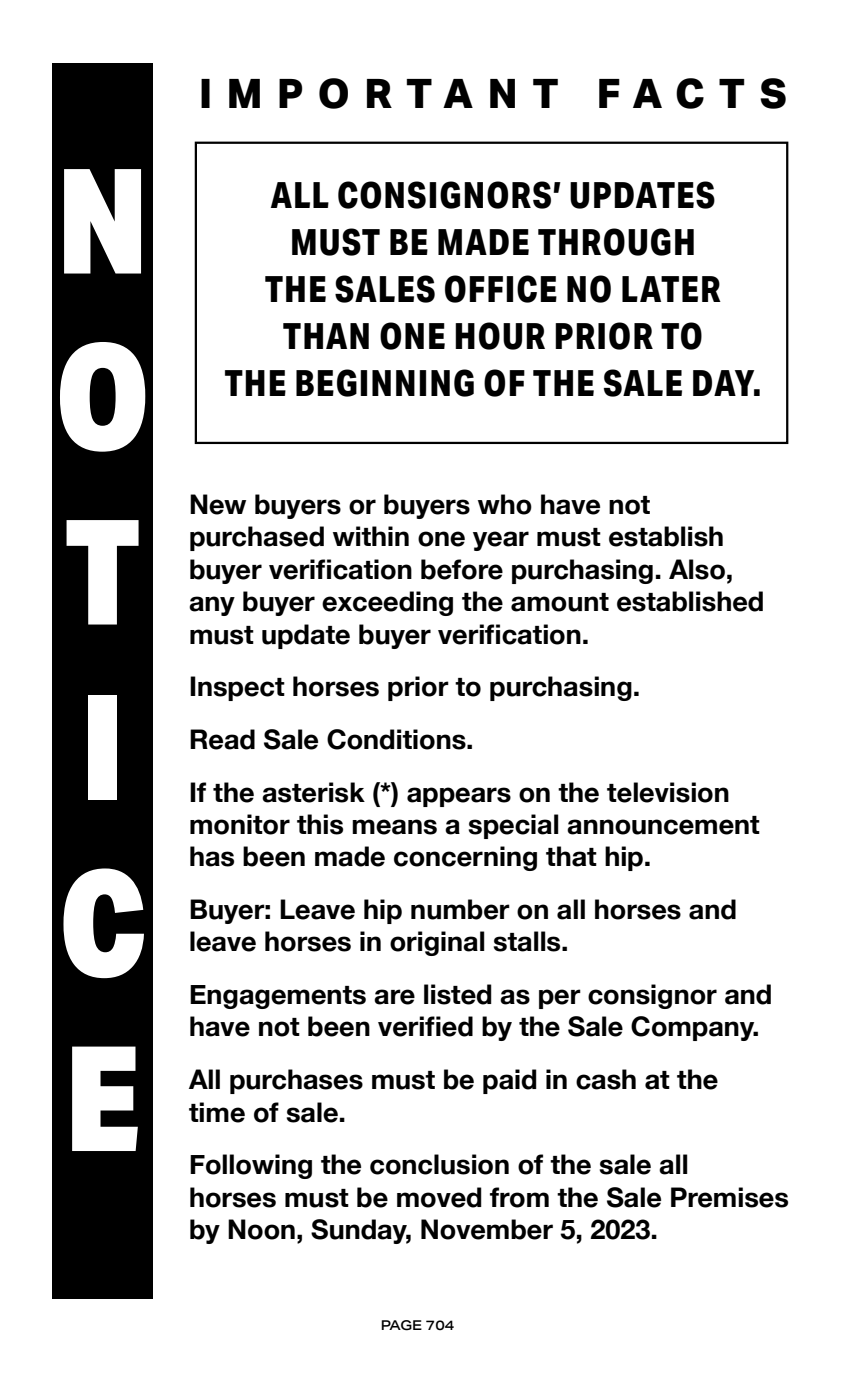
<style>
.page{position:relative;width:851px;height:1377px;background:#fff}
.page>*{position:absolute;margin:0;border:0;box-sizing:border-box;transform-origin:0 0}
.t1{font:900 146.25px/175.5px "Aktiv Grotesk Cd";color:#fff}
.t2{font:800 40.5px "Aktiv Grotesk";letter-spacing:.355em;color:#000}
.t3{font:800 36px/47.2px "Aktiv Grotesk Cd";letter-spacing:.03em;color:#000;text-align:center}
.t4{font:700 27px/32.4px "Helvetica Neue";color:#000}
.t5{font:500 13.5px "Aktiv Grotesk Ex";color:#000}
</style>
<div class="page">
<div style="left:52px;top:63px;width:101px;height:1235px;background:#000"></div>
<div style="left:195px;top:142px;width:593px;height:302px;border:2px solid #000"></div>
<h1 class="t1" style="left:55px;top:131px;width:97px">N<br>O<br>T<br>I<br>C<br>E</h1>
<h2 class="t2" style="left:199px;top:70px;width:589px">IMPORTANT FACTS</h2>
<h3 class="t3" style="left:225px;top:171px;width:538px">ALL CONSIGNORS’ UPDATES<br>MUST BE MADE THROUGH<br>THE SALES OFFICE NO LATER<br>THAN ONE HOUR PRIOR TO<br>THE BEGINNING OF THE SALE DAY.</h3>
<p class="t4" style="left:189px;top:489px;width:576px">New buyers or buyers who have not purchased within one year must establish buyer verification before purchasing. Also, any buyer exceeding the amount established must update buyer verification.</p>
<p class="t4" style="left:189px;top:661px;width:542px;line-height:52.6px">Inspect horses prior to purchasing.<br>Read Sale Conditions.<br>If the asterisk (*) appears on the television</p>
<p class="t4" style="left:189px;top:809px;width:572px">monitor this means a special announcement has been made concerning that hip.</p>
<p class="t4" style="left:189px;top:894px;width:549px">Buyer: Leave hip number on all horses and leave horses in original stalls.</p>
<p class="t4" style="left:189px;top:979px;width:584px">Engagements are listed as per consignor and have not been verified by the Sale Company.</p>
<p class="t4" style="left:189px;top:1064px;width:530px">All purchases must be paid in cash at the time of sale.</p>
<p class="t4" style="left:189px;top:1149px;width:601px">Following the conclusion of the sale all<br>horses must be moved from the Sale Premises by Noon, Sunday, November 5, 2023.</p>
<p class="t5" style="left:381px;top:1317px;width:75px">PAGE 704</p>
</div>
